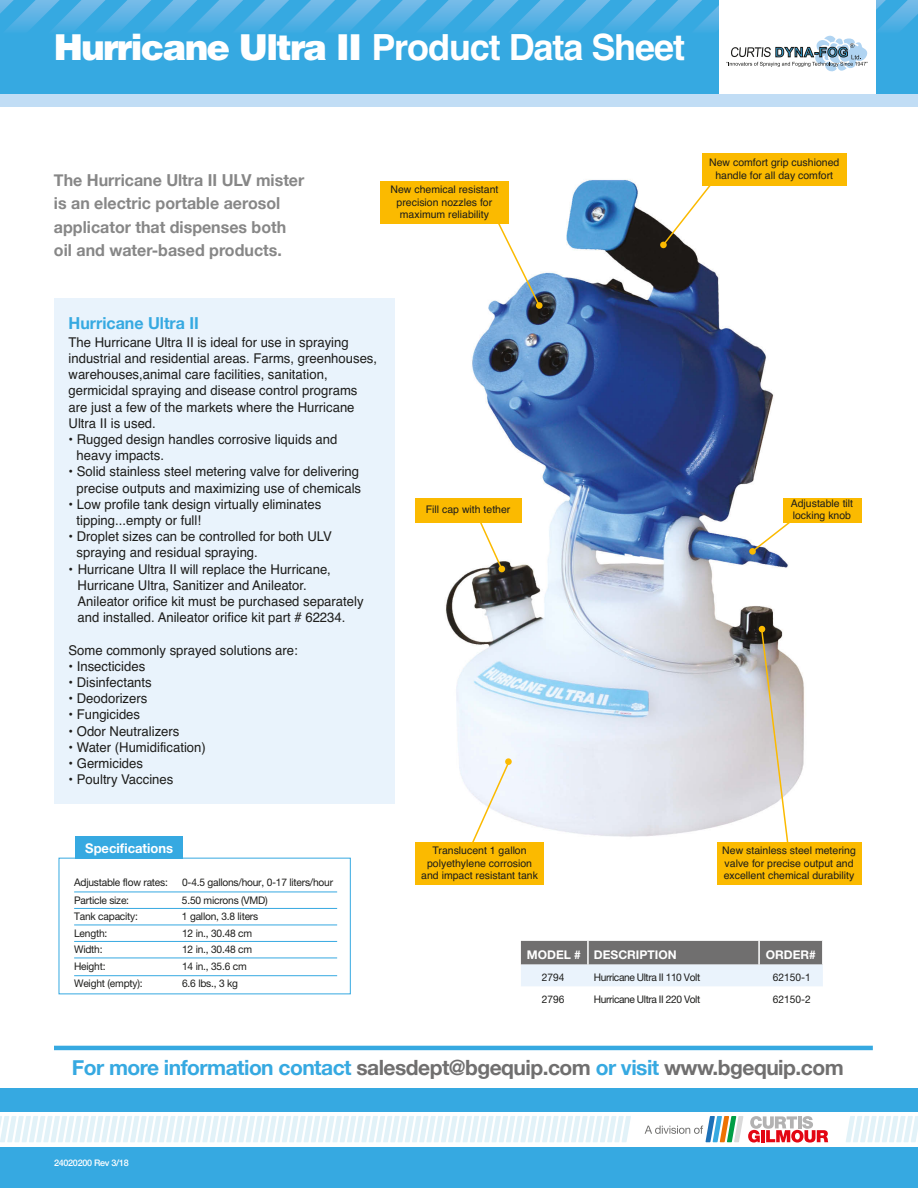
<style>
.page{position:relative;width:918px;height:1188px;background:#fff}
.page>*{position:absolute;margin:0;border:0;box-sizing:border-box;transform-origin:0 0}
.t1{font:900 36px "Helvetica";letter-spacing:-.03em;color:#fff}
.t2{font:700 21px "Helvetica Neue";letter-spacing:-.025em;color:#706f6f}
.t3{font:700 16.5px/23.5px "Helvetica Neue";color:#878787}
.t4{font:700 16.5px "Helvetica Neue";color:#36a9e1}
.t5{font:13.5px/16.2px "Helvetica";color:#1d1d1b}
.t6{font:700 13.35px "Helvetica Neue";color:#fff}
.t7{font:700 12px "Helvetica Neue";color:#fff}
.t8{font:10.5px/12.6px "Helvetica";color:#1d1d1b;text-align:center}
.t9{font:10.5px "Helvetica Neue";letter-spacing:-.02em;color:#1d1d1b}
.t10{font:10.5px "Helvetica Neue";letter-spacing:-.04em;color:#1d1d1b}
.t11{font:500 9px "Helvetica Neue";letter-spacing:-.03em;color:#fff}
.s1{font-weight:700}
.s2{color:#36a9e1}
</style>
<div class="page">
<div style="left:0;top:0;width:918px;height:95px;background:#36a9e1"></div>
<img style="left:611px;top:0;width:34px;height:30px">
<img style="left:645px;top:0;width:46px;height:30px">
<img style="left:473px;top:0;width:34px;height:30px">
<img style="left:565px;top:0;width:46px;height:30px">
<img style="left:691px;top:0;width:28px;height:30px">
<img style="left:507px;top:0;width:58px;height:30px">
<img style="left:876px;top:0;width:42px;height:30px">
<img style="left:381px;top:0;width:34px;height:30px">
<img style="left:106px;top:0;width:34px;height:30px">
<img style="left:415px;top:0;width:58px;height:30px">
<img style="left:60px;top:0;width:46px;height:30px">
<img style="left:0;top:0;width:2px;height:14px">
<img style="left:2px;top:0;width:58px;height:30px">
<img style="left:140px;top:0;width:46px;height:30px">
<img style="left:290px;top:0;width:33px;height:30px">
<img style="left:186px;top:0;width:46px;height:30px">
<img style="left:323px;top:0;width:58px;height:30px">
<img style="left:232px;top:0;width:58px;height:30px">
<div style="left:0;top:1089px;width:918px;height:99px;background:#36a9e1"></div>
<div style="left:0;top:1112px;width:918px;height:35px;background:#fff"></div>
<svg style="left:0;top:1116px;width:631px;height:26px"></svg>
<svg style="left:846px;top:1116px;width:72px;height:26px"></svg>
<svg style="left:645px;top:1116px;width:183px;height:27px"></svg>
<div style="left:719px;top:0;width:157px;height:99px;background:#fff"></div>
<svg style="left:726px;top:35px;width:142px;height:37px"></svg>
<div style="left:0;top:95px;width:918px;height:12px;background:#c1ddf5"></div>
<hr style="left:54px;top:1046px;width:819px;height:4px;background:#36a9e1">
<img style="left:434px;top:179px;width:389px;height:664px">
<div style="left:54px;top:299px;width:341px;height:505px;background:#e9f3fc"></div>
<svg style="left:521px;top:941px;width:302px;height:45px;background:#abafb3"></svg>
<hr style="left:587px;top:941px;width:2px;height:24px;background:#fff">
<hr style="left:758px;top:941px;width:2px;height:24px;background:#fff">
<hr style="left:822px;top:941px;width:2px;height:24px;background:#fff">
<hr style="left:74px;top:892px;width:263px;height:1px;background:#36a9e1">
<hr style="left:74px;top:908px;width:263px;height:1px;background:#36a9e1">
<hr style="left:74px;top:925px;width:263px;height:1px;background:#36a9e1">
<hr style="left:74px;top:941px;width:263px;height:1px;background:#36a9e1">
<hr style="left:74px;top:958px;width:263px;height:1px;background:#36a9e1">
<hr style="left:74px;top:975px;width:263px;height:1px;background:#36a9e1">
<div style="left:75px;top:836px;width:108px;height:23px;background:#36a9e1"></div>
<div style="left:702px;top:153px;width:144px;height:33px;background:#fbba00"></div>
<div style="left:380px;top:182px;width:129px;height:42px;background:#fbba00"></div>
<div style="left:717px;top:843px;width:144px;height:42px;background:#fbba00"></div>
<div style="left:415px;top:498px;width:106px;height:24px;background:#fbba00"></div>
<div style="left:415px;top:843px;width:129px;height:42px;background:#fbba00"></div>
<div style="left:783px;top:498px;width:78px;height:24px;background:#fbba00"></div>
<svg style="left:759px;top:626px;width:31px;height:217px"></svg>
<svg style="left:470px;top:762px;width:40px;height:81px"></svg>
<div style="left:505px;top:758px;width:7px;height:7px;background:#fbba00;border-radius:50%"></div>
<svg style="left:476px;top:522px;width:29px;height:50px"></svg>
<svg style="left:492px;top:212px;width:49px;height:95px"></svg>
<div style="left:536px;top:302px;width:7px;height:7px;background:#fbba00;border-radius:50%"></div>
<svg style="left:661px;top:180px;width:54px;height:67px"></svg>
<div style="left:660px;top:242px;width:7px;height:6px;background:#fbba00;border-radius:50%"></div>
<svg style="left:750px;top:519px;width:43px;height:34px"></svg>
<div style="left:749px;top:548px;width:7px;height:7px;background:#fbba00;border-radius:50%"></div>
<h1 class="t1" style="left:54px;top:27px;width:633px">Hurricane Ultra II <span class="s1">Product Data Sheet</span></h1>
<p class="t3" style="left:54px;top:167px;width:252px">The Hurricane Ultra II ULV mister is an electric portable aerosol applicator that dispenses both oil and water-based products.</p>
<p class="t8" style="left:391px;top:183px;width:109px">New chemical resistant precision nozzles for maximum reliability</p>
<p class="t4" style="left:69px;top:313px;width:132px">Hurricane Ultra II</p>
<p class="t5" style="left:69px;top:334px;width:310px">The Hurricane Ultra II is ideal for use in spraying industrial and residential areas. Farms, greenhouses, warehouses,animal care facilities, sanitation, germicidal spraying and disease control programs are just a few of the markets where the Hurricane Ultra II is used.</p>
<p class="t5" style="left:77px;top:431px;width:262px;text-indent:-8px">• Rugged design handles corrosive liquids and heavy impacts.</p>
<p class="t5" style="left:69px;top:464px;width:294px;text-align:center">• Solid stainless steel metering valve for delivering precise outputs and maximizing use of chemicals</p>
<p class="t5" style="left:77px;top:496px;width:246px;text-indent:-8px">• Low profile tank design virtually eliminates tipping...empty or full!</p>
<p class="t5" style="left:77px;top:528px;width:257px;text-indent:-8px">• Droplet sizes can be controlled for both ULV spraying and residual spraying.</p>
<p class="t5" style="left:78px;top:561px;width:288px;text-indent:-9px">• Hurricane Ultra II will replace the Hurricane, Hurricane Ultra, Sanitizer and Anileator.<br>Anileator orifice kit must be purchased separately and installed. Anileator orifice kit part # 62234.</p>
<p class="t5" style="left:69px;top:642px;width:231px">Some commonly sprayed solutions are:</p>
<p class="t5" style="left:69px;top:658px;width:78px">• Insecticides</p>
<p class="t5" style="left:69px;top:674px;width:85px">• Disinfectants</p>
<p class="t5" style="left:69px;top:690px;width:80px">• Deodorizers</p>
<p class="t5" style="left:69px;top:707px;width:73px">• Fungicides</p>
<p class="t5" style="left:69px;top:723px;width:112px">• Odor Neutralizers</p>
<p class="t5" style="left:69px;top:739px;width:139px">• Water (Humidification)</p>
<p class="t5" style="left:69px;top:755px;width:76px">• Germicides</p>
<p class="t5" style="left:69px;top:771px;width:106px">• Poultry Vaccines</p>
<p class="t8" style="left:426px;top:503px;width:86px">Fill cap with tether</p>
<p class="t8" style="left:709px;top:156px;width:132px">New comfort grip cushioned handle for all day comfort</p>
<p class="t8" style="left:791px;top:497px;width:64px;text-align:left">Adjustable tilt locking knob</p>
<p class="t6" style="left:85px;top:837px;width:89px">Specifications</p>
<p class="t9" style="left:74px;top:875px;width:95px">Adjustable flow rates:</p>
<p class="t9" style="left:182px;top:875px;width:152px">0-4.5 gallons/hour, 0-17 liters/hour</p>
<p class="t9" style="left:74px;top:893px;width:56px">Particle size:</p>
<p class="t9" style="left:182px;top:893px;width:87px">5.50 microns (VMD)</p>
<p class="t9" style="left:74px;top:909px;width:65px">Tank capacity:</p>
<p class="t9" style="left:182px;top:909px;width:78px">1 gallon, 3.8 liters</p>
<p class="t9" style="left:74px;top:926px;width:35px">Length:</p>
<p class="t9" style="left:182px;top:926px;width:72px">12 in., 30.48 cm</p>
<p class="t9" style="left:74px;top:942px;width:30px">Width:</p>
<p class="t9" style="left:182px;top:942px;width:72px">12 in., 30.48 cm</p>
<p class="t9" style="left:74px;top:959px;width:33px">Height:</p>
<p class="t9" style="left:182px;top:959px;width:66px">14 in., 35.6 cm</p>
<p class="t9" style="left:74px;top:976px;width:70px">Weight (empty):</p>
<p class="t9" style="left:182px;top:976px;width:57px">6.6 lbs., 3 kg</p>
<p class="t8" style="left:421px;top:844px;width:118px">Translucent 1 gallon polyethylene corrosion and impact resistant tank</p>
<p class="t8" style="left:722px;top:844px;width:135px;text-align:left">New stainless steel metering valve for precise output and excellent chemical durability</p>
<p class="t7" style="left:527px;top:945px;width:151px">MODEL # DESCRIPTION</p>
<p class="t7" style="left:766px;top:945px;width:51px">ORDER#</p>
<p class="t9" style="left:542px;top:969px;width:24px">2794</p>
<p class="t10" style="left:594px;top:969px;width:108px">Hurricane Ultra II 110 Volt</p>
<p class="t9" style="left:773px;top:969px;width:39px">62150-1</p>
<p class="t9" style="left:542px;top:991px;width:24px">2796</p>
<p class="t10" style="left:594px;top:991px;width:108px">Hurricane Ultra II 220 Volt</p>
<p class="t9" style="left:773px;top:991px;width:39px">62150-2</p>
<h2 class="t2" style="left:72px;top:1055px;width:773px"><span class="s2">For more information contact</span> salesdept@bgequip.com <span class="s2">or visit</span> www.bgequip.com</h2>
<p class="t11" style="left:54px;top:1157px;width:76px">24020200 Rev 3/18</p>
</div>
